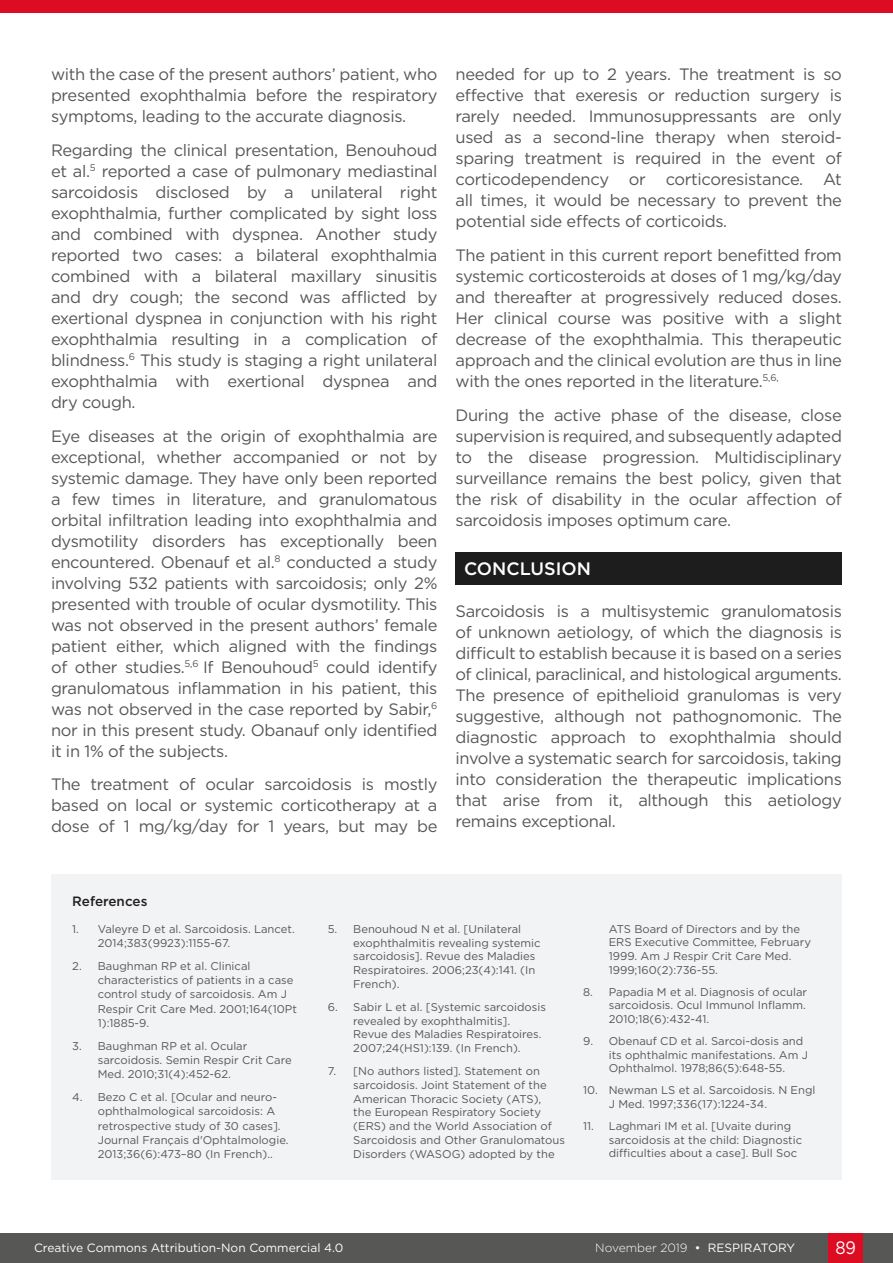
<style>
.page{position:relative;width:893px;height:1263px;background:#fff}
.page>*{position:absolute;margin:0;border:0;box-sizing:border-box;transform-origin:0 0}
.H1__Heading_1{font:500 18px "Gotham";color:#fff}
.t1{font:18px "Gotham";color:#fff;scale:.9 1}
.Body_Text{font:16.5px/21px "Gotham";letter-spacing:-.02em;color:#575756;text-align:justify}
.t2{font:500 13.5px "Gotham";color:#231f20}
.t3{font:12px "Gotham";color:#fff}
.t4{font:300 12px "Gotham";color:#fff}
.t5{font:11.25px/14px "Gotham";color:#575756}
.s1{font-weight:400}
</style>
<div class="page">
<div style="left:0;top:1233px;width:893px;height:30px;background:#575756"></div>
<div style="left:829px;top:1233px;width:34px;height:30px;background:#dc0c23"></div>
<div style="left:0;top:0;width:893px;height:13px;background:#dc0c23"></div>
<div style="left:51px;top:874px;width:791px;height:305px;background:#f2f3f4"></div>
<div style="left:455px;top:552px;width:387px;height:33px;background:#1d1d1d"></div>
<p class="Body_Text" style="left:51px;top:63px;width:388px">with the case of the present authors’ patient, who presented exophthalmia before the respiratory symptoms, leading to the accurate diagnosis.</p>
<p class="Body_Text" style="left:51px;top:139px;width:388px">Regarding the clinical presentation, Benouhoud et al.<sup>5</sup> reported a case of pulmonary mediastinal sarcoidosis disclosed by a unilateral right exophthalmia, further complicated by sight loss and combined with dyspnea. Another study reported two cases: a bilateral exophthalmia combined with a bilateral maxillary sinusitis and dry cough; the second was afflicted by exertional dyspnea in conjunction with his right exophthalmia resulting in a complication of blindness.<sup>6</sup> This study is staging a right unilateral exophthalmia with exertional dyspnea and dry cough.</p>
<p class="Body_Text" style="left:51px;top:425px;width:388px">Eye diseases at the origin of exophthalmia are exceptional, whether accompanied or not by systemic damage. They have only been reported a few times in literature, and granulomatous orbital infiltration leading into exophthalmia and dysmotility disorders has exceptionally been encountered. Obenauf et al.<sup>8</sup> conducted a study involving 532 patients with sarcoidosis; only 2% presented with trouble of ocular dysmotility. This was not observed in the present authors’ female patient either, which aligned with the findings of other studies.<sup>5,6</sup> If Benouhoud<sup>5</sup> could identify granulomatous inflammation in his patient, this was not observed in the case reported by Sabir,<sup>6 </sup>nor in this present study. Obanauf only identified it in 1% of the subjects.</p>
<p class="Body_Text" style="left:51px;top:774px;width:388px">The treatment of ocular sarcoidosis is mostly based on local or systemic corticotherapy at a dose of 1 mg/kg/day for 1 years, but may be</p>
<p class="Body_Text" style="left:455px;top:63px;width:388px">needed for up to 2 years. The treatment is so effective that exeresis or reduction surgery is rarely needed. Immunosuppressants are only used as a second-line therapy when steroid&shy;sparing treatment is required in the event of corticodependency or corticoresistance. At all times, it would be necessary to prevent the potential side effects of corticoids.</p>
<p class="Body_Text" style="left:455px;top:244px;width:388px">The patient in this current report benefitted from systemic corticosteroids at doses of 1 mg/kg/day and thereafter at progressively reduced doses.<br>Her clinical course was positive with a slight decrease of the exophthalmia. This therapeutic approach and the clinical evolution are thus in line with the ones reported in the literature.<sup>5,6,</sup></p>
<p class="Body_Text" style="left:455px;top:404px;width:388px">During the active phase of the disease, close supervision is required, and subsequently adapted to the disease progression. Multidisciplinary surveillance remains the best policy, given that the risk of disability in the ocular affection of sarcoidosis imposes optimum care.</p>
<p class="H1__Heading_1" style="left:464px;top:557px;width:128px">CONCLUSION</p>
<p class="Body_Text" style="left:455px;top:601px;width:388px">Sarcoidosis is a multisystemic granulomatosis of unknown aetiology, of which the diagnosis is difficult to establish because it is based on a series of clinical, paraclinical, and histological arguments.<br>The presence of epithelioid granulomas is very suggestive, although not pathognomonic. The diagnostic approach to exophthalmia should involve a systematic search for sarcoidosis, taking into consideration the therapeutic implications that arise from it, although this aetiology remains exceptional.</p>
<p class="t2" style="left:72px;top:893px;width:77px">References</p>
<p class="t5" style="left:98px;top:921px;width:198px;text-indent:-26px">1. Valeyre D et al. Sarcoidosis. Lancet.<br>2014;383(9923):1155-67.</p>
<p class="t5" style="left:98px;top:958px;width:201px;text-indent:-26px">2. Baughman RP et al. Clinical characteristics of patients in a case control study of sarcoidosis. Am J<br>Respir Crit Care Med. 2001;164(10Pt<br>1):1885-9.</p>
<p class="t5" style="left:98px;top:1038px;width:195px;text-indent:-26px">3. Baughman RP et al. Ocular sarcoidosis. Semin Respir Crit Care<br>Med. 2010;31(4):452-62.</p>
<p class="t5" style="left:98px;top:1089px;width:192px;text-indent:-26px">4. Bezo C et al. [Ocular and neuro&shy;ophthalmological sarcoidosis: A retrospective study of 30 cases].<br>Journal Français d'Ophtalmologie.<br>2013;36(6):473–80 (In French)..</p>
<p class="t5" style="left:353px;top:921px;width:189px;text-indent:-26px">5. Benouhoud N et al. [Unilateral exophthalmitis revealing systemic sarcoidosis]. Revue des Maladies<br>Respiratoires. 2006;23(4):141. (In<br>French).</p>
<p class="t5" style="left:353px;top:999px;width:194px;text-indent:-26px">6. Sabir L et al. [Systemic sarcoidosis revealed by exophthalmitis].<br>Revue des Maladies Respiratoires.<br>2007;24(HS1):139. (In French).</p>
<p class="t5" style="left:353px;top:1063px;width:213px;text-indent:-26px">7. [No authors listed]. Statement on sarcoidosis. Joint Statement of the American Thoracic Society (ATS),<br>the European Respiratory Society (ERS) and the World Association of Sarcoidosis and Other Granulomatous Disorders (WASOG) adopted by the</p>
<p class="t5" style="left:609px;top:922px;width:204px">ATS Board of Directors and by the<br>ERS Executive Committee, February<br>1999. Am J Respir Crit Care Med.<br>1999;160(2):736-55.</p>
<p class="t5" style="left:609px;top:984px;width:200px;text-align:justify;text-indent:-26px">8. Papadia M et al. Diagnosis of ocular sarcoidosis. Ocul Immunol Inflamm.<br>2010;18(6):432-41.</p>
<p class="t5" style="left:609px;top:1034px;width:201px;text-indent:-26px">9. Obenauf CD et al. Sarcoi-dosis and its ophthalmic manifestations. Am J<br>Ophthalmol. 1978;86(5):648-55.</p>
<p class="t5" style="left:609px;top:1083px;width:208px;text-indent:-26px">10. Newman LS et al. Sarcoidosis. N Engl<br>J Med. 1997;336(17):1224-34.</p>
<p class="t5" style="left:609px;top:1119px;width:195px;text-indent:-26px">11. Laghmari IM et al. [Uvaite during sarcoidosis at the child: Diagnostic difficulties about a case]. Bull Soc</p>
<p class="t3" style="left:34px;top:1240px;width:311px">Creative Commons Attribution-Non Commercial 4.0</p>
<p class="t4" style="left:595px;top:1240px;width:201px">November 2019 <span class="s1">• RESPIRATORY</span></p>
<p class="t1" style="left:835px;top:1236px;width:24px">89</p>
</div>
